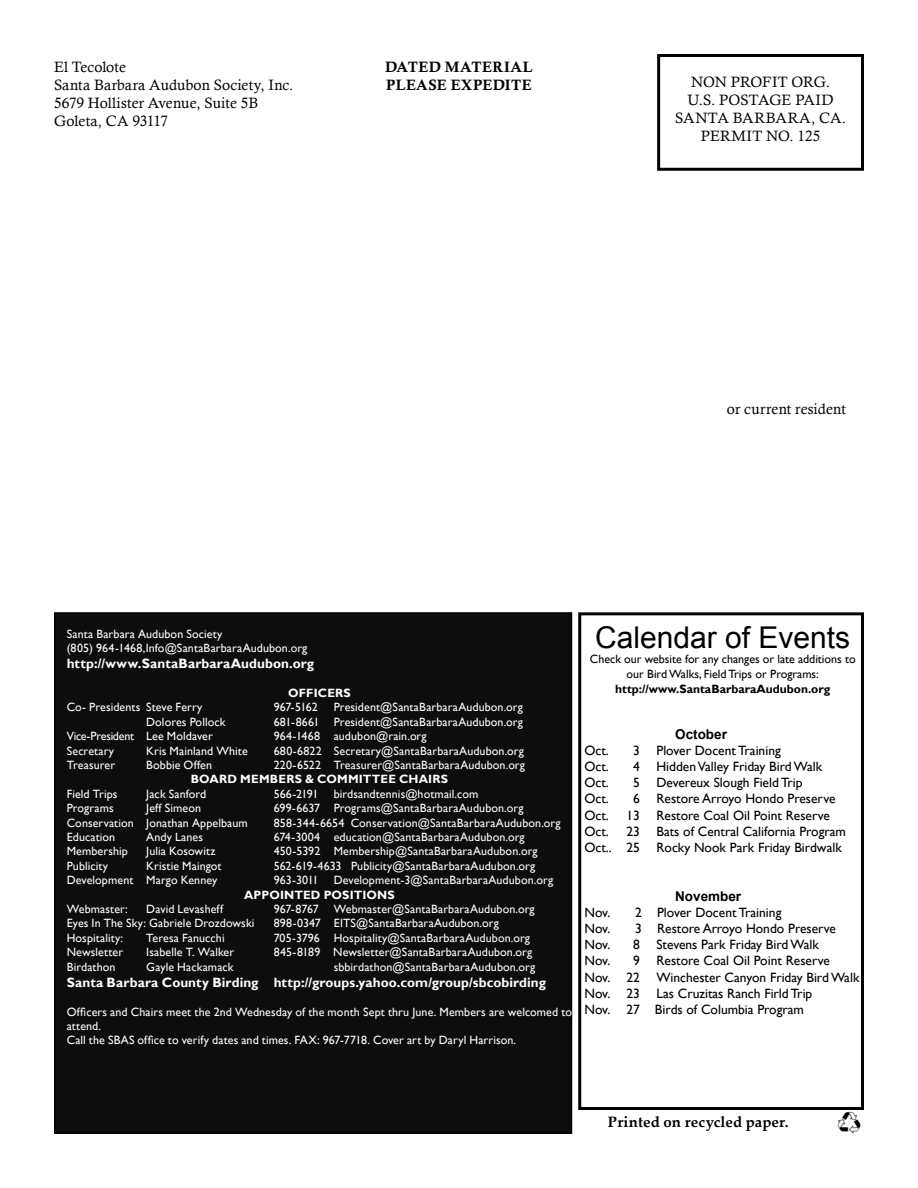
<style>
.page{position:relative;width:918px;height:1188px;background:#fff}
.page>*{position:absolute;margin:0;border:0;box-sizing:border-box;transform-origin:0 0}
.t1{font:30px "Arial";color:#000}
.t2{font:15px/18px "Calisto";letter-spacing:.005em;color:#000}
.t3{font:15px/18px "Calis MT Bol";letter-spacing:.015em;color:#000}
.t4{font:700 15px "Palatino Linotype";letter-spacing:.005em;color:#000}
.t5{font:13.5px/16.2px "Gill Sans";color:#000}
.t6{font:700 13.5px "Gill Sans";letter-spacing:.005em;color:#fdfdfd}
.t7{font:700 13.5px "Arial";color:#000}
.t8{font:12px/14.4px "Gill Sans";letter-spacing:.01em;color:#fdfdfd}
.t9{font:12px/15px "Gill Sans";color:#000;text-align:center}
.t10{font:700 12px "Gill Sans";letter-spacing:.015em;color:#fdfdfd}
.t11{font:700 12px "Gill Sans";color:#000}
.t12{font:12px "Gill Sans";letter-spacing:-.015em;color:#fdfdfd}
</style>
<div class="page">
<div style="left:657px;top:54px;width:207px;height:117px;border:3px solid #000"></div>
<img style="left:837px;top:1111px;width:24px;height:23px">
<div style="left:55px;top:613px;width:517px;height:520px;background:#0d0d0e"></div>
<div style="left:54px;top:612px;width:518px;height:522px;border:2px solid #000"></div>
<div style="left:578px;top:612px;width:286px;height:498px;border:3px solid #000"></div>
<p class="t2" style="left:54px;top:58px;width:241px">El Tecolote<br>Santa Barbara Audubon Society, Inc.<br>5679 Hollister Avenue, Suite 5B<br>Goleta, CA 93117</p>
<p class="t3" style="left:385px;top:58px;width:149px">DATED MATERIAL<br>PLEASE EXPEDITE</p>
<p class="t2" style="left:675px;top:73px;width:173px;text-align:center">NON PROFIT ORG.<br>U.S. POSTAGE PAID<br>SANTA BARBARA, CA.<br>PERMIT NO. 125</p>
<p class="t2" style="left:727px;top:400px;width:121px">or current resident</p>
<p class="t8" style="left:67px;top:626px;width:242px">Santa Barbara Audubon Society<br>(805) 964-1468,Info@SantaBarbaraAudubon.org</p>
<p class="t6" style="left:67px;top:655px;width:249px">http://www.SantaBarbaraAudubon.org</p>
<p class="t10" style="left:288px;top:686px;width:64px">OFFICERS</p>
<p class="t8" style="left:67px;top:700px;width:137px">Co- Presidents Steve Ferry</p>
<p class="t8" style="left:274px;top:700px;width:45px">967-5162</p>
<p class="t8" style="left:334px;top:700px;width:191px">President@SantaBarbaraAudubon.org</p>
<p class="t8" style="left:146px;top:715px;width:81px">Dolores Pollock</p>
<p class="t8" style="left:274px;top:715px;width:251px">681-8661 President@SantaBarbaraAudubon.org</p>
<p class="t12" style="left:67px;top:729px;width:148px">Vice-President Lee Moldaver</p>
<p class="t8" style="left:274px;top:729px;width:154px">964-1468 audubon@rain.org</p>
<p class="t8" style="left:67px;top:743px;width:49px">Secretary</p>
<p class="t8" style="left:146px;top:743px;width:103px">Kris Mainland White</p>
<p class="t8" style="left:274px;top:743px;width:252px">680-6822 Secretary@SantaBarbaraAudubon.org</p>
<p class="t8" style="left:67px;top:758px;width:50px">Treasurer</p>
<p class="t8" style="left:146px;top:758px;width:67px">Bobbie Offen</p>
<p class="t8" style="left:274px;top:758px;width:253px">220-6522 Treasurer@SantaBarbaraAudubon.org</p>
<p class="t10" style="left:191px;top:772px;width:259px">BOARD MEMBERS &amp; COMMITTEE CHAIRS</p>
<p class="t8" style="left:67px;top:787px;width:52px">Field Trips</p>
<p class="t8" style="left:146px;top:787px;width:62px">Jack Sanford</p>
<p class="t8" style="left:274px;top:787px;width:46px">566-2191</p>
<p class="t8" style="left:334px;top:787px;width:146px">birdsandtennis@hotmail.com</p>
<p class="t8" style="left:67px;top:801px;width:49px">Programs</p>
<p class="t8" style="left:146px;top:801px;width:56px">Jeff Simeon</p>
<p class="t8" style="left:274px;top:801px;width:251px">699-6637 Programs@SantaBarbaraAudubon.org</p>
<p class="t8" style="left:67px;top:815px;width:182px">Conservation Jonathan Appelbaum</p>
<p class="t8" style="left:274px;top:815px;width:288px">858-344-6654 Conservation@SantaBarbaraAudubon.org</p>
<p class="t8" style="left:67px;top:830px;width:50px">Education</p>
<p class="t8" style="left:146px;top:830px;width:58px">Andy Lanes</p>
<p class="t8" style="left:274px;top:830px;width:252px">674-3004 education@SantaBarbaraAudubon.org</p>
<p class="t8" style="left:67px;top:844px;width:63px">Membership</p>
<p class="t8" style="left:146px;top:844px;width:71px">Julia Kosowitz</p>
<p class="t8" style="left:274px;top:844px;width:265px">450-5392 Membership@SantaBarbaraAudubon.org</p>
<p class="t8" style="left:67px;top:859px;width:43px">Publicity</p>
<p class="t8" style="left:146px;top:859px;width:77px">Kristie Maingot</p>
<p class="t8" style="left:274px;top:859px;width:263px">562-619-4633 Publicity@SantaBarbaraAudubon.org</p>
<p class="t8" style="left:67px;top:873px;width:152px">Development Margo Kenney</p>
<p class="t8" style="left:274px;top:873px;width:46px">963-3011</p>
<p class="t8" style="left:334px;top:873px;width:221px">Development-3@SantaBarbaraAudubon.org</p>
<p class="t10" style="left:244px;top:887px;width:152px">APPOINTED POSITIONS</p>
<p class="t8" style="left:67px;top:902px;width:63px">Webmaster:</p>
<p class="t8" style="left:146px;top:902px;width:78px">David Levasheff</p>
<p class="t8" style="left:274px;top:902px;width:46px">967-8767</p>
<p class="t8" style="left:334px;top:902px;width:202px">Webmaster@SantaBarbaraAudubon.org</p>
<p class="t8" style="left:67px;top:916px;width:189px">Eyes In The Sky: Gabriele Drozdowski</p>
<p class="t8" style="left:274px;top:916px;width:227px">898-0347 EITS@SantaBarbaraAudubon.org</p>
<p class="t8" style="left:67px;top:931px;width:58px">Hospitality:</p>
<p class="t8" style="left:146px;top:931px;width:80px">Teresa Fanucchi</p>
<p class="t8" style="left:274px;top:931px;width:258px">705-3796 Hospitality@SantaBarbaraAudubon.org</p>
<p class="t8" style="left:67px;top:945px;width:58px">Newsletter</p>
<p class="t8" style="left:146px;top:945px;width:90px">Isabelle T. Walker</p>
<p class="t8" style="left:274px;top:945px;width:260px">845-8189 Newsletter@SantaBarbaraAudubon.org</p>
<p class="t8" style="left:67px;top:959px;width:50px">Birdathon</p>
<p class="t8" style="left:146px;top:959px;width:89px">Gayle Hackamack</p>
<p class="t8" style="left:334px;top:959px;width:203px">sbbirdathon@SantaBarbaraAudubon.org</p>
<p class="t6" style="left:67px;top:974px;width:481px">Santa Barbara County Birding http://groups.yahoo.com/group/sbcobirding</p>
<p class="t8" style="left:67px;top:1004px;width:507px">Officers and Chairs meet the 2nd Wednesday of the month Sept thru June. Members are welcomed to attend.<br>Call the SBAS office to verify dates and times. FAX: 967-7718. Cover art by Daryl Harrison.</p>
<h1 class="t1" style="left:595px;top:618px;width:257px">Calendar of Events</h1>
<p class="t9" style="left:590px;top:652px;width:267px">Check our website for any changes or late additions to our Bird Walks, Field Trips or Programs:</p>
<p class="t11" style="left:615px;top:682px;width:217px">http://www.SantaBarbaraAudubon.org</p>
<p class="t7" style="left:675px;top:725px;width:53px">October</p>
<p class="t5" style="left:584px;top:742px;width:26px">Oct.</p>
<p class="t5" style="left:633px;top:742px;width:149px">3 Plover Docent Training</p>
<p class="t5" style="left:584px;top:759px;width:26px">Oct.</p>
<p class="t5" style="left:633px;top:759px;width:191px">4 Hidden Valley Friday Bird Walk</p>
<p class="t5" style="left:584px;top:775px;width:26px">Oct.</p>
<p class="t5" style="left:633px;top:775px;width:171px">5 Devereux Slough Field Trip</p>
<p class="t5" style="left:584px;top:791px;width:26px">Oct.</p>
<p class="t5" style="left:633px;top:791px;width:204px">6 Restore Arroyo Hondo Preserve</p>
<p class="t5" style="left:584px;top:807px;width:26px">Oct.</p>
<p class="t5" style="left:626px;top:807px;width:205px">13 Restore Coal Oil Point Reserve</p>
<p class="t5" style="left:584px;top:823px;width:26px">Oct.</p>
<p class="t5" style="left:584px;top:823px;width:263px;text-indent:42px">23 Bats of Central California Program<br>Oct.. 25 Rocky Nook Park Friday Birdwalk</p>
<p class="t7" style="left:675px;top:887px;width:68px">November</p>
<p class="t5" style="left:584px;top:904px;width:27px">Nov.</p>
<p class="t5" style="left:635px;top:904px;width:148px">2 Plover Docent Training</p>
<p class="t5" style="left:584px;top:921px;width:27px">Nov.</p>
<p class="t5" style="left:635px;top:921px;width:202px">3 Restore Arroyo Hondo Preserve</p>
<p class="t5" style="left:584px;top:937px;width:27px">Nov.</p>
<p class="t5" style="left:633px;top:937px;width:187px">8 Stevens Park Friday Bird Walk</p>
<p class="t5" style="left:584px;top:953px;width:27px">Nov.</p>
<p class="t5" style="left:584px;top:953px;width:277px;text-indent:49px">9 Restore Coal Oil Point Reserve<br>Nov. 22 Winchester Canyon Friday Bird Walk Nov. 23 Las Cruzitas Ranch Firld Trip<br>Nov. 27 Birds of Columbia Program</p>
<p class="t4" style="left:608px;top:1111px;width:182px">Printed on recycled paper.</p>
</div>
